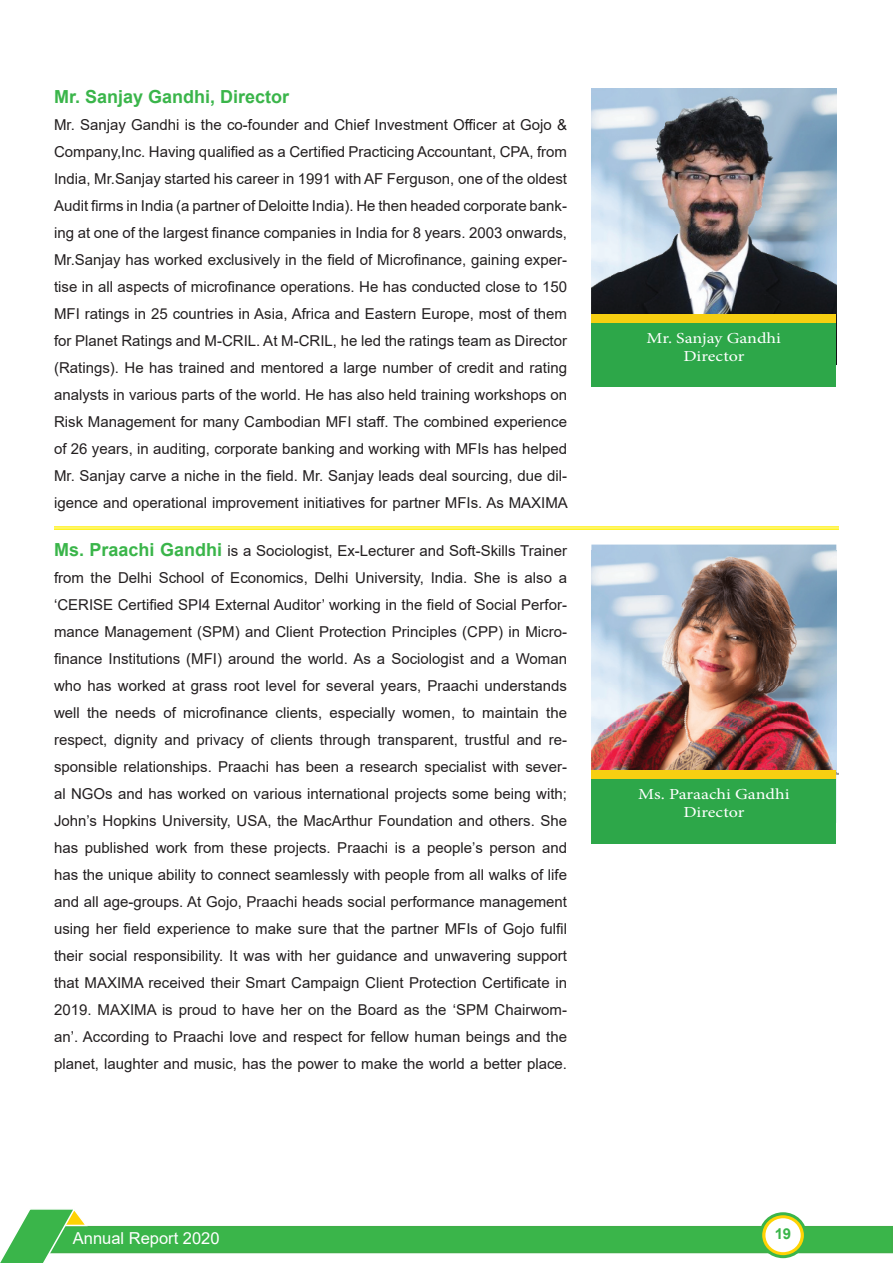
<style>
.page{position:relative;width:893px;height:1263px;background:#fff}
.page>*{position:absolute;margin:0;border:0;box-sizing:border-box;transform-origin:0 0}
.t1{font:700 18px "Arial";color:#3ab54a}
.t2{font:16.5px "Arial";color:#fff}
.t3{font:15.3px/18px "Minion Pro";color:#fff;text-align:center;scale:1.18 1}
.t4{font:15px/27px "Arial";color:#231f20;text-align:justify}
.t5{font:700 15px "Arial";color:#3ab54a}
.s1{font-weight:700;font-size:18px;color:#3ab54a}
</style>
<div class="page">
<div style="left:26px;top:1227px;width:866px;height:25px;background:#3ab54a"></div>
<div style="left:25px;top:1226px;width:868px;height:27px;border:2px solid #40ae49"></div>
<svg style="left:761px;top:1214px;width:44px;height:43px"></svg>
<div style="left:759px;top:1212px;width:48px;height:46px;border:3px solid #3ab54a;border-radius:50%"></div>
<div style="left:767px;top:1220px;width:32px;height:31px;background:#fff;border-radius:50%"></div>
<div style="left:765px;top:1218px;width:36px;height:34px;border:3px solid #fff;border-radius:50%"></div>
<svg style="left:0;top:1209px;width:88px;height:54px"></svg>
<hr style="left:54px;top:526px;width:785px;height:1px;background:#fff101">
<hr style="left:54px;top:528px;width:785px;height:1px;background:#fff101">
<hr style="left:54px;top:529px;width:785px;height:1px;background:#fff101">
<img style="left:591px;top:89px;width:245px;height:225px">
<div style="left:591px;top:322px;width:245px;height:65px;background:#2da749"></div>
<div style="left:591px;top:314px;width:245px;height:8px;background:#f7cf11"></div>
<img style="left:591px;top:550px;width:248px;height:225px">
<div style="left:591px;top:779px;width:245px;height:64px;background:#2da749"></div>
<div style="left:591px;top:771px;width:245px;height:8px;background:#f7cf11"></div>
<p class="t1" style="left:54px;top:84px;width:237px">Mr. Sanjay Gandhi, Director</p>
<p class="t4" style="left:54px;top:111px;width:515px">Mr. Sanjay Gandhi is the co-founder and Chief Investment Officer at Gojo &amp; Company,Inc. Having qualified as a Certified Practicing Accountant, CPA, from India, Mr.Sanjay started his career in 1991 with AF Ferguson, one of the oldest Audit firms in India (a partner of Deloitte India). He then headed corporate bank&shy;ing at one of the largest finance companies in India for 8 years. 2003 onwards, Mr.Sanjay has worked exclusively in the field of Microfinance, gaining exper&shy;tise in all aspects of microfinance operations. He has conducted close to 150<br>MFI ratings in 25 countries in Asia, Africa and Eastern Europe, most of them for Planet Ratings and M-CRIL. At M-CRIL, he led the ratings team as Director (Ratings). He has trained and mentored a large number of credit and rating analysts in various parts of the world. He has also held training workshops on Risk Management for many Cambodian MFI staff. The combined experience of 26 years, in auditing, corporate banking and working with MFIs has helped Mr. Sanjay carve a niche in the field. Mr. Sanjay leads deal sourcing, due dil&shy;igence and operational improvement initiatives for partner MFIs. As MAXIMA</p>
<p class="t4" style="left:54px;top:537px;width:515px"><span class="s1">Ms. Praachi Gandhi</span> is a Sociologist, Ex-Lecturer and Soft-Skills Trainer from the Delhi School of Economics, Delhi University, India. She is also a ‘CERISE Certified SPI4 External Auditor’ working in the field of Social Perfor&shy;mance Management (SPM) and Client Protection Principles (CPP) in Micro&shy;finance Institutions (MFI) around the world. As a Sociologist and a Woman who has worked at grass root level for several years, Praachi understands well the needs of microfinance clients, especially women, to maintain the respect, dignity and privacy of clients through transparent, trustful and re&shy;sponsible relationships. Praachi has been a research specialist with sever&shy;al NGOs and has worked on various international projects some being with; John’s Hopkins University, USA, the MacArthur Foundation and others. She has published work from these projects. Praachi is a people’s person and has the unique ability to connect seamlessly with people from all walks of life and all age-groups. At Gojo, Praachi heads social performance management using her field experience to make sure that the partner MFIs of Gojo fulfil their social responsibility. It was with her guidance and unwavering support that MAXIMA received their Smart Campaign Client Protection Certificate in 2019. MAXIMA is proud to have her on the Board as the ‘SPM Chairwom&shy;an’. According to Praachi love and respect for fellow human beings and the planet, laughter and music, has the power to make the world a better place.</p>
<p class="t2" style="left:73px;top:1227px;width:148px">Annual Report 2020</p>
<p class="t3" style="left:647px;top:329px;width:115px">Mr. Sanjay Gandhi<br>Director</p>
<p class="t3" style="left:638px;top:785px;width:130px">Ms. Paraachi Gandhi<br>Director</p>
<p class="t5" style="left:775px;top:1223px;width:18px">19</p>
</div>
